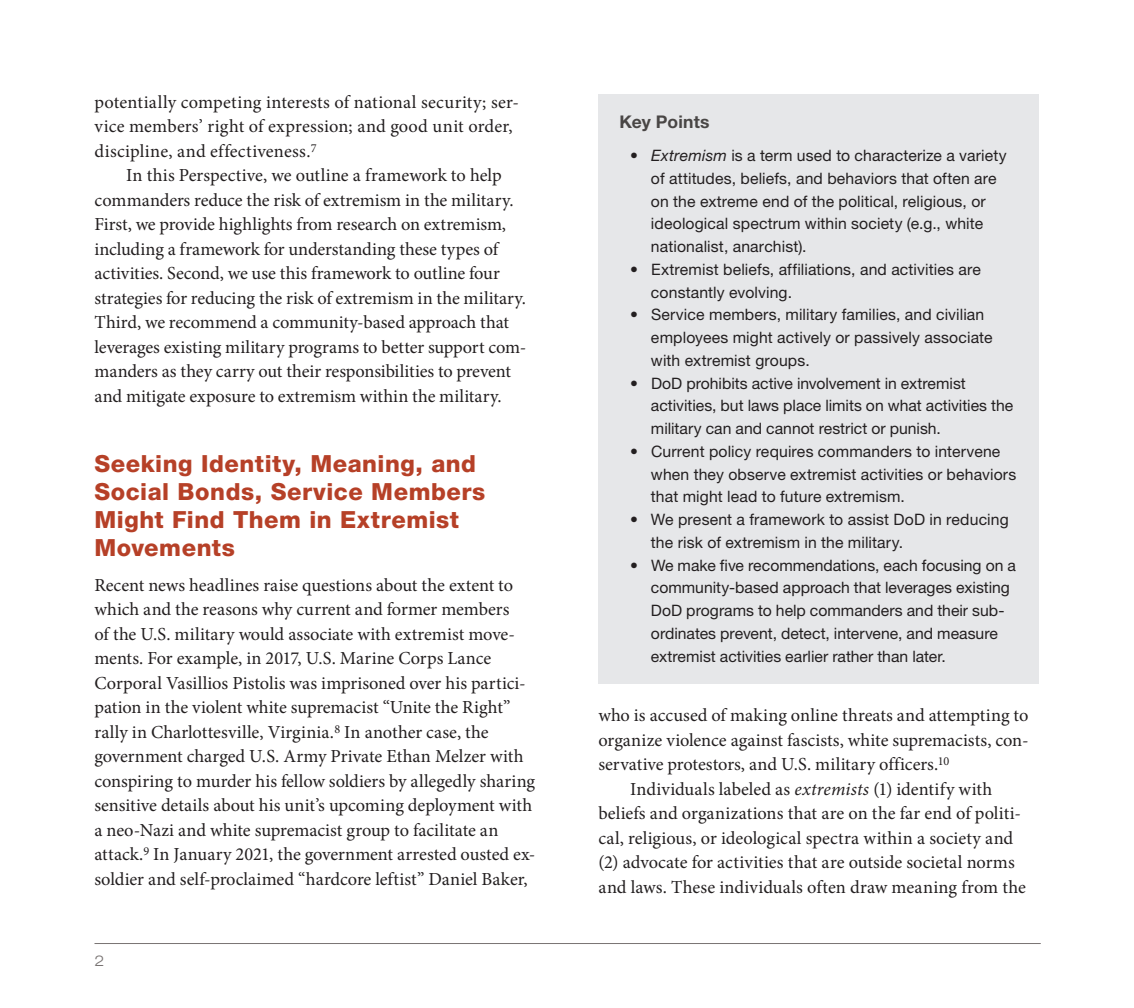
<style>
.page{position:relative;width:1134px;height:1008px;background:#fff}
.page>*{position:absolute;margin:0;border:0;box-sizing:border-box;transform-origin:0 0}
.t1{font:800 23.62px/28px "Helvetica Neue LT Std";letter-spacing:.02em;color:#b64027}
.t2{font:18.38px/24.5px "Minion Pro";color:#231f20}
.t3{font:700 17.5px "Helvetica Neue LT Std";letter-spacing:.01em;color:#494645}
.t4{font:15.75px/22.8px "Helvetica Neue LT Std";letter-spacing:.005em;color:#231f20}
.t5{font:300 expanded 14.88px "Helvetica Neue LT Std";color:#787372}
.s1{font-style:italic}
</style>
<div class="page">
<hr style="left:94px;top:943px;width:947px;height:1px;background:#787372">
<div style="left:598px;top:94px;width:442px;height:590px;background:#e6e7e9"></div>
<p class="t2" style="left:94px;top:91px;width:426px">potentially competing interests of national security; ser&shy;vice members’ right of expression; and good unit order, discipline, and effectiveness.<sup>7</sup></p>
<p class="t2" style="left:95px;top:165px;width:433px;text-indent:31px">In this Perspective, we outline a framework to help commanders reduce the risk of extremism in the military.<br>First, we provide highlights from research on extremism, including a framework for understanding these types of activities. Second, we use this framework to outline four strategies for reducing the risk of extremism in the military.<br>Third, we recommend a community-based approach that leverages existing military programs to better support com&shy;manders as they carry out their responsibilities to prevent and mitigate exposure to extremism within the military.</p>
<p class="t1" style="left:94px;top:452px;width:392px">Seeking Identity, Meaning, and<br>Social Bonds, Service Members<br>Might Find Them in Extremist<br>Movements</p>
<p class="t2" style="left:94px;top:574px;width:442px">Recent news headlines raise questions about the extent to which and the reasons why current and former members<br>of the U.S. military would associate with extremist move&shy;ments. For example, in 2017, U.S. Marine Corps Lance Corporal Vasillios Pistolis was imprisoned over his partici&shy;pation in the violent white supremacist “Unite the Right” rally in Charlottesville, Virginia.<sup>8</sup> In another case, the government charged U.S. Army Private Ethan Melzer with conspiring to murder his fellow soldiers by allegedly sharing sensitive details about his unit’s upcoming deployment with a neo-Nazi and white supremacist group to facilitate an attack.<sup>9</sup> In January 2021, the government arrested ousted ex&shy;soldier and self-proclaimed “hardcore leftist” Daniel Baker,</p>
<p class="t5" style="left:94px;top:953px;width:11px">2</p>
<p class="t3" style="left:620px;top:112px;width:92px">Key Points</p>
<p class="t4" style="left:651px;top:146px;width:357px;text-indent:-21px"><span class="s1">• Extremism</span> is a term used to characterize a variety of attitudes, beliefs, and behaviors that often are on the extreme end of the political, religious, or ideological spectrum within society (e.g., white nationalist, anarchist).</p>
<p class="t4" style="left:651px;top:260px;width:331px;text-indent:-21px">• Extremist beliefs, affiliations, and activities are constantly evolving.</p>
<p class="t4" style="left:651px;top:305px;width:343px;text-indent:-21px">• Service members, military families, and civilian employees might actively or passively associate with extremist groups.</p>
<p class="t4" style="left:651px;top:373px;width:364px;text-indent:-21px">• DoD prohibits active involvement in extremist activities, but laws place limits on what activities the military can and cannot restrict or punish.</p>
<p class="t4" style="left:651px;top:442px;width:367px;text-indent:-21px">• Current policy requires commanders to intervene when they observe extremist activities or behaviors that might lead to future extremism.</p>
<p class="t4" style="left:651px;top:510px;width:359px;text-indent:-21px">• We present a framework to assist DoD in reducing the risk of extremism in the military.</p>
<p class="t4" style="left:651px;top:555px;width:367px;text-indent:-21px">• We make five recommendations, each focusing on a community-based approach that leverages existing DoD programs to help commanders and their sub&shy;ordinates prevent, detect, intervene, and measure extremist activities earlier rather than later.</p>
<p class="t2" style="left:599px;top:705px;width:432px">who is accused of making online threats and attempting to</p>
<p class="t2" style="left:599px;top:729px;width:432px">organize violence against fascists, white supremacists, con-</p>
<p class="t2" style="left:599px;top:754px;width:352px">servative protestors, and U.S. military officers.<sup>10</sup></p>
<p class="t2" style="left:630px;top:778px;width:364px">Individuals labeled as <span class="s1">extremists</span> (1) identify with</p>
<p class="t2" style="left:599px;top:803px;width:424px">beliefs and organizations that are on the far end of politi-</p>
<p class="t2" style="left:599px;top:827px;width:416px">cal, religious, or ideological spectra within a society and</p>
<p class="t2" style="left:599px;top:852px;width:418px">(2) advocate for activities that are outside societal norms</p>
<p class="t2" style="left:599px;top:876px;width:429px">and laws. These individuals often draw meaning from the</p>
</div>
